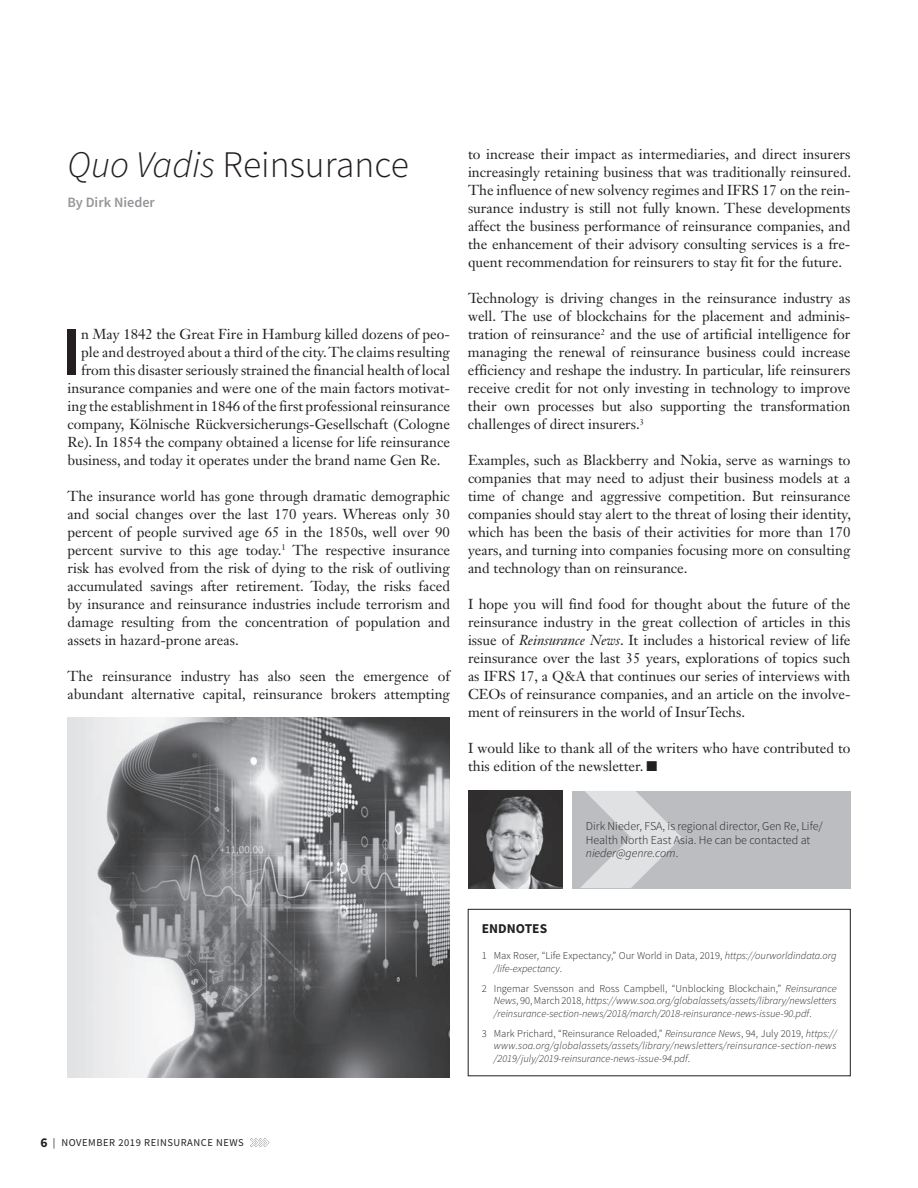
<style>
.page{position:relative;width:918px;height:1188px;background:#fff}
.page>*{position:absolute;margin:0;border:0;box-sizing:border-box;transform-origin:0 0}
.t1{font:600 69.3px "Source Sans Pro";color:#231f20}
.t2{font:300 37.5px "Source Sans Pro";color:#231f20}
.t3{font:14.25px/18px "Janson Text LT Std";color:#231f20;text-align:justify}
.t4{font:600 14.25px "Source Sans Pro";color:#939598}
.t5{font:700 13.5px "Source Sans Pro";color:#231f20}
.t6{font:300 12px/13.5px "Source Sans Pro";color:#231f20}
.t7{font:italic 300 10.5px/12.8px "Source Sans Pro";color:#231f20;text-align:justify}
.t8{font:300 10.5px/12.8px "Source Sans Pro";color:#231f20}
.t9{font:10.5px "Source Sans Pro";letter-spacing:.05em;color:#231f20}
.s1{font-style:italic}
.s2{font-style:normal}
.s3{font-weight:700;font-size:13.5px}
</style>
<div class="page">
<svg style="left:250px;top:1138px;width:19px;height:9px"></svg>
<img style="left:68px;top:717px;width:382px;height:360px">
<div style="left:572px;top:791px;width:278px;height:97px;background:#bcbdc0"></div>
<svg style="left:580px;top:791px;width:102px;height:97px"></svg>
<img style="left:468px;top:791px;width:94px;height:97px">
<div style="left:468px;top:909px;width:382px;height:167px;border:1px solid #231f20"></div>
<h2 class="t2" style="left:68px;top:141px;width:343px"><span class="s1">Quo Vadis</span> Reinsurance</h2>
<p class="t4" style="left:68px;top:193px;width:89px">By Dirk Nieder</p>
<h1 class="t1" style="left:62px;top:308px;width:21px">I</h1>
<p class="t3" style="left:81px;top:325px;width:370px">n May 1842 the Great Fire in Hamburg killed dozens of peo-</p>
<p class="t3" style="left:81px;top:343px;width:370px">ple and destroyed about a third of the city. The claims resulting</p>
<p class="t3" style="left:81px;top:361px;width:370px">from this disaster seriously strained the financial health of local</p>
<p class="t3" style="left:68px;top:379px;width:384px">insurance companies and were one of the main factors motivat-</p>
<p class="t3" style="left:68px;top:397px;width:384px">ing the establishment in 1846 of the first professional reinsurance</p>
<p class="t3" style="left:68px;top:415px;width:384px">company, Kölnische Rückversicherungs-Gesellschaft (Cologne</p>
<p class="t3" style="left:68px;top:433px;width:384px">Re). In 1854 the company obtained a license for life reinsurance</p>
<p class="t3" style="left:68px;top:451px;width:375px">business, and today it operates under the brand name Gen Re.</p>
<p class="t3" style="left:68px;top:487px;width:384px">The insurance world has gone through dramatic demographic and social changes over the last 170 years. Whereas only 30 percent of people survived age 65 in the 1850s, well over 90 percent survive to this age today.<sup>1</sup> The respective insurance risk has evolved from the risk of dying to the risk of outliving accumulated savings after retirement. Today, the risks faced by insurance and reinsurance industries include terrorism and damage resulting from the concentration of population and assets in hazard-prone areas.</p>
<p class="t3" style="left:68px;top:667px;width:384px">The reinsurance industry has also seen the emergence of abundant alternative capital, reinsurance brokers attempting</p>
<p class="t3" style="left:468px;top:145px;width:385px">to increase their impact as intermediaries, and direct insurers increasingly retaining business that was traditionally reinsured.<br>The influence of new solvency regimes and IFRS 17 on the rein&shy;surance industry is still not fully known. These developments affect the business performance of reinsurance companies, and the enhancement of their advisory consulting services is a fre&shy;quent recommendation for reinsurers to stay fit for the future.</p>
<p class="t3" style="left:468px;top:289px;width:384px">Technology is driving changes in the reinsurance industry as well. The use of blockchains for the placement and adminis&shy;tration of reinsurance<sup>2</sup> and the use of artificial intelligence for managing the renewal of reinsurance business could increase efficiency and reshape the industry. In particular, life reinsurers receive credit for not only investing in technology to improve their own processes but also supporting the transformation challenges of direct insurers.<sup>3</sup></p>
<p class="t3" style="left:468px;top:451px;width:385px">Examples, such as Blackberry and Nokia, serve as warnings to companies that may need to adjust their business models at a time of change and aggressive competition. But reinsurance companies should stay alert to the threat of losing their identity, which has been the basis of their activities for more than 170 years, and turning into companies focusing more on consulting and technology than on reinsurance.</p>
<p class="t3" style="left:468px;top:595px;width:384px">I hope you will find food for thought about the future of the reinsurance industry in the great collection of articles in this issue of <span class="s1">Reinsurance News</span>. It includes a historical review of life reinsurance over the last 35 years, explorations of topics such as IFRS 17, a Q&amp;A that continues our series of interviews with CEOs of reinsurance companies, and an article on the involve&shy;ment of reinsurers in the world of InsurTechs.</p>
<p class="t3" style="left:468px;top:739px;width:384px">I would like to thank all of the writers who have contributed to this edition of the newsletter. ■</p>
<p class="t6" style="left:586px;top:820px;width:238px">Dirk Nieder, FSA, is regional director, Gen Re, Life/<br>Health North East Asia. He can be contacted at <span class="s1">nieder@genre.com</span>.</p>
<p class="t5" style="left:482px;top:920px;width:67px">ENDNOTES</p>
<p class="t8" style="left:494px;top:950px;width:344px;text-indent:-12px">1 Max Roser, “Life Expectancy,” Our World in Data, 2019, <span class="s1">https://ourworldindata.org /life-expectancy</span>.</p>
<p class="t7" style="left:494px;top:982px;width:344px;text-indent:-12px"><span class="s2">2 Ingemar Svensson and Ross Campbell, “Unblocking Blockchain,”</span> Reinsurance News<span class="s2">, 90, March 2018,</span> https://www.soa.org/globalassets/assets/library/newsletters /reinsurance-section-news/2018/march/2018-reinsurance-news-issue-90.pdf<span class="s2">.</span></p>
<p class="t7" style="left:494px;top:1027px;width:344px;text-indent:-12px"><span class="s2">3 Mark Prichard, “Reinsurance Reloaded,”</span> Reinsurance News<span class="s2">, 94, July 2019,</span> https:// www.soa.org/globalassets/assets/library/newsletters/reinsurance-section-news /2019/july/2019-reinsurance-news-issue-94.pdf<span class="s2">.</span></p>
<p class="t9" style="left:40px;top:1136px;width:205px"><span class="s3">6</span> | NOVEMBER 2019 REINSURANCE NEWS</p>
</div>
